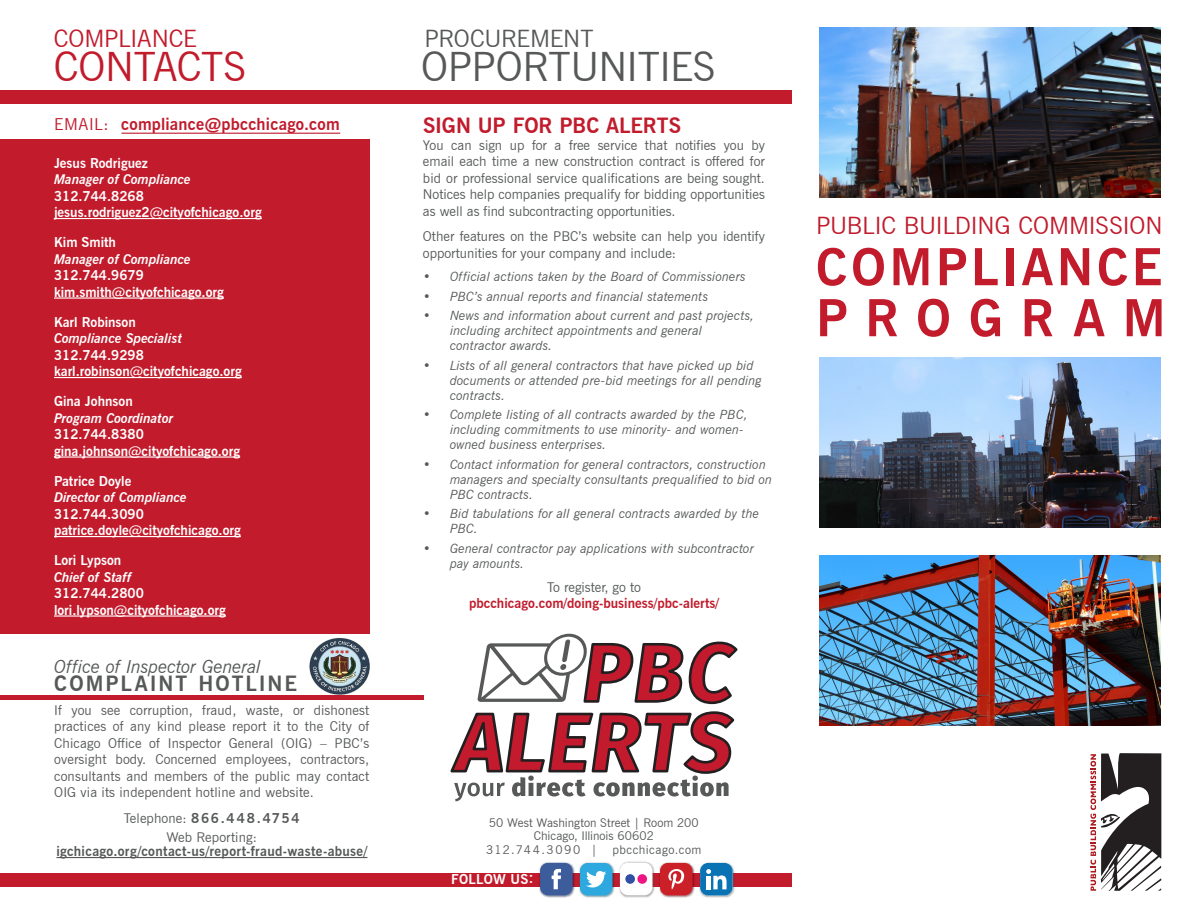
<style>
.page{position:relative;width:1188px;height:918px;background:#fff}
.page>*{position:absolute;margin:0;border:0;box-sizing:border-box;transform-origin:0 0}
.t1{font:700 51px "News Gothic BT";letter-spacing:.075em;color:#c11b2c}
.t2{font:700 51px "News Gothic BT";letter-spacing:.345em;color:#c11b2c}
.t3{font:40.5px "News Gothic BT";letter-spacing:-.01em;color:#565958}
.t4{font:40.5px "News Gothic BT";letter-spacing:-.005em;color:#c11b2c}
.t5{font:24px "News Gothic BT";letter-spacing:-.005em;color:#c11b2c}
.t6{font:24px "News Gothic BT";letter-spacing:-.01em;color:#565958}
.t7{font:700 21px "News Gothic BT";letter-spacing:-.005em;color:#c11b2c}
.t8{font:700 21px "News Gothic BT";letter-spacing:.095em;color:#565958}
.t9{font:italic 18px "News Gothic BT";letter-spacing:-.01em;color:#565958}
.t10{font:500 18px "Futura BT";color:#fff}
.t11{font:700 16.5px "News Gothic BT";letter-spacing:.015em;color:#c11b2c}
.t12{font:13.5px/16.5px "News Gothic BT";color:#565958;text-align:justify}
.t13{font:700 13.5px "News Gothic BT";color:#fff}
.t14{font:italic 700 13.5px "News Gothic BT";color:#fff}
.t15{font:700 13.5px "News Gothic BT";letter-spacing:.025em;color:#565958}
.t16{font:700 13.5px "News Gothic BT";color:#c11b2c}
.t17{font:700 13.5px "News Gothic BT";letter-spacing:.13em;color:#565958}
.t18{font:italic 12.75px/15px "News Gothic BT";color:#565958}
.t19{font:12px/13.5px "News Gothic BT";letter-spacing:.01em;color:#565958}
.t20{font:12px "News Gothic BT";letter-spacing:.045em;color:#565958}
.s1{font-weight:400}
.s2{font-family:"Futura BT"}
</style>
<div class="page">
<img style="left:819px;top:27px;width:342px;height:171px">
<img style="left:819px;top:555px;width:342px;height:171px">
<img style="left:819px;top:357px;width:342px;height:171px">
<div style="left:0;top:873px;width:792px;height:13px;background:#c11b2c"></div>
<img style="left:307px;top:638px;width:68px;height:58px">
<img style="left:579px;top:862px;width:37px;height:36px">
<div style="left:580px;top:863px;width:32px;height:33px;background:#2da9e0;border-radius:8px"></div>
<svg style="left:586px;top:871px;width:20px;height:16px"></svg>
<img style="left:619px;top:861px;width:37px;height:37px">
<div style="left:620px;top:863px;width:32px;height:32px;background:#fff;border-radius:8px"></div>
<div style="left:625px;top:874px;width:10px;height:10px;background:#3051a3;border-radius:50%"></div>
<div style="left:637px;top:874px;width:10px;height:10px;background:#ed1484;border-radius:50%"></div>
<img style="left:538px;top:862px;width:38px;height:36px">
<div style="left:540px;top:863px;width:33px;height:32px;background:#3c5c9c;border-radius:8px"></div>
<svg style="left:552px;top:869px;width:9px;height:20px"></svg>
<img style="left:659px;top:862px;width:37px;height:36px">
<div style="left:660px;top:863px;width:33px;height:32px;background:#cc2029;border-radius:8px"></div>
<svg style="left:668px;top:869px;width:16px;height:20px"></svg>
<img style="left:699px;top:862px;width:37px;height:36px">
<div style="left:700px;top:863px;width:33px;height:32px;background:#0973b3;border-radius:8px"></div>
<svg style="left:706px;top:869px;width:21px;height:20px"></svg>
<div style="left:0;top:90px;width:792px;height:14px;background:#c11b2c"></div>
<svg style="left:1091px;top:753px;width:70px;height:138px"></svg>
<div style="left:0;top:140px;width:370px;height:494px;background:#c11b2c"></div>
<hr style="left:54px;top:218px;width:208px;height:1px;background:#fff">
<hr style="left:54px;top:297px;width:170px;height:2px;background:#fff">
<hr style="left:54px;top:377px;width:188px;height:1px;background:#fff">
<hr style="left:54px;top:456px;width:186px;height:2px;background:#fff">
<hr style="left:54px;top:536px;width:187px;height:1px;background:#fff">
<hr style="left:54px;top:615px;width:172px;height:2px;background:#fff">
<hr style="left:0;top:696px;width:423px;height:4px;background:#c11b2c">
<hr style="left:56px;top:857px;width:311px;height:1px;background:#565958">
<hr style="left:122px;top:133px;width:218px;height:1px;background:#c11b2c">
<svg style="left:450px;top:634px;width:288px;height:167px"></svg>
<div style="left:560px;top:664px;width:7px;height:6px;background:#575958;border-radius:50%"></div>
<p class="t5" style="left:54px;top:24px;width:145px">COMPLIANCE</p>
<p class="t4" style="left:54px;top:42px;width:194px">CONTACTS</p>
<p class="t11" style="left:54px;top:114px;width:287px"><span class="s1">EMAIL:</span> compliance<span class="s2">@</span>pbcchicago.com</p>
<p class="t13" style="left:54px;top:155px;width:95px">Jesus Rodriguez</p>
<p class="t14" style="left:54px;top:171px;width:138px">Manager of Compliance</p>
<p class="t13" style="left:54px;top:188px;width:91px">312.744.8268</p>
<p class="t13" style="left:54px;top:204px;width:209px">jesus.rodriguez2@cityofchicago.org</p>
<p class="t13" style="left:54px;top:234px;width:64px">Kim Smith</p>
<p class="t14" style="left:54px;top:251px;width:138px">Manager of Compliance</p>
<p class="t13" style="left:54px;top:267px;width:91px">312.744.9679</p>
<p class="t13" style="left:54px;top:284px;width:171px">kim.smith@cityofchicago.org</p>
<p class="t13" style="left:54px;top:314px;width:83px">Karl Robinson</p>
<p class="t14" style="left:54px;top:330px;width:130px">Compliance Specialist</p>
<p class="t13" style="left:54px;top:347px;width:91px">312.744.9298</p>
<p class="t13" style="left:54px;top:363px;width:189px">karl.robinson@cityofchicago.org</p>
<p class="t13" style="left:54px;top:393px;width:80px">Gina Johnson</p>
<p class="t14" style="left:54px;top:410px;width:121px">Program Coordinator</p>
<p class="t13" style="left:54px;top:426px;width:91px">312.744.8380</p>
<p class="t13" style="left:54px;top:443px;width:188px">gina.johnson@cityofchicago.org</p>
<p class="t13" style="left:54px;top:473px;width:79px">Patrice Doyle</p>
<p class="t14" style="left:54px;top:489px;width:134px">Director of Compliance</p>
<p class="t13" style="left:54px;top:506px;width:91px">312.744.3090</p>
<p class="t13" style="left:54px;top:522px;width:188px">patrice.doyle@cityofchicago.org</p>
<p class="t13" style="left:54px;top:552px;width:69px">Lori Lypson</p>
<p class="t14" style="left:54px;top:569px;width:79px">Chief of Staff</p>
<p class="t13" style="left:54px;top:585px;width:91px">312.744.2800</p>
<p class="t13" style="left:54px;top:602px;width:173px">lori.lypson@cityofchicago.org</p>
<p class="t9" style="left:54px;top:656px;width:208px">Office of Inspector General</p>
<p class="t8" style="left:54px;top:671px;width:244px">COMPLAINT HOTLINE</p>
<p class="t12" style="left:54px;top:702px;width:317px">If you see corruption, fraud, waste, or dishonest practices of any kind please report it to the City of Chicago Office of Inspector General (OIG) – PBC’s oversight body. Concerned employees, contractors, consultants and members of the public may contact OIG via its independent hotline and website.</p>
<p class="t17" style="left:124px;top:810px;width:178px"><span class="s1">Telephone:</span> 866.448.4754</p>
<p class="t12" style="left:166px;top:829px;width:92px">Web Reporting:</p>
<p class="t15" style="left:56px;top:843px;width:313px">igchicago.org/contact-us/report-fraud-waste-abuse/</p>
<p class="t6" style="left:424px;top:24px;width:171px">PROCUREMENT</p>
<p class="t3" style="left:421px;top:42px;width:296px">OPPORTUNITIES</p>
<p class="t7" style="left:423px;top:113px;width:260px">SIGN UP FOR PBC ALERTS</p>
<p class="t12" style="left:423px;top:137px;width:344px">You can sign up for a free service that notifies you by email each time a new construction contract is offered for bid or professional service qualifications are being sought.<br>Notices help companies prequalify for bidding opportunities as well as find subcontracting opportunities.</p>
<p class="t12" style="left:423px;top:228px;width:344px">Other features on the PBC’s website can help you identify opportunities for your company and include:</p>
<p class="t18" style="left:423px;top:269px;width:324px">• Official actions taken by the Board of Commissioners</p>
<p class="t18" style="left:423px;top:289px;width:287px">• PBC’s annual reports and financial statements</p>
<p class="t18" style="left:450px;top:308px;width:306px;text-indent:-27px">• News and information about current and past projects, including architect appointments and general contractor awards.</p>
<p class="t18" style="left:450px;top:358px;width:313px;text-indent:-27px">• Lists of all general contractors that have picked up bid documents or attended pre-bid meetings for all pending contracts.</p>
<p class="t18" style="left:450px;top:407px;width:299px;text-indent:-27px">• Complete listing of all contracts awarded by the PBC, including commitments to use minority- and women&shy;owned business enterprises.</p>
<p class="t18" style="left:450px;top:457px;width:324px;text-indent:-27px">• Contact information for general contractors, construction managers and specialty consultants prequalified to bid on<br>PBC contracts.</p>
<p class="t18" style="left:450px;top:506px;width:311px;text-indent:-27px">• Bid tabulations for all general contracts awarded by the<br>PBC.</p>
<p class="t18" style="left:450px;top:541px;width:305px;text-indent:-27px">• General contractor pay applications with subcontractor pay amounts.</p>
<p class="t12" style="left:547px;top:579px;width:95px">To register, go to</p>
<p class="t16" style="left:469px;top:595px;width:251px">pbcchicago.com/doing-business/pbc-alerts/</p>
<p class="t5" style="left:816px;top:211px;width:348px">PUBLIC BUILDING COMMISSION</p>
<p class="t1" style="left:816px;top:236px;width:348px">COMPLIANCE</p>
<p class="t2" style="left:816px;top:287px;width:351px">PROGRAM</p>
<p class="t19" style="left:489px;top:816px;width:211px">50 West Washington Street | Room 200</p>
<p class="t19" style="left:486px;top:829px;width:169px;text-indent:48px">Chicago, Illinois 60602<br>312.744.3090 |</p>
<p class="t20" style="left:612px;top:842px;width:91px">pbcchicago.com</p>
<p class="t13" style="left:451px;top:871px;width:78px">FOLLOW US</p>
<p class="t10" style="left:528px;top:866px;width:7px">:</p>
</div>
